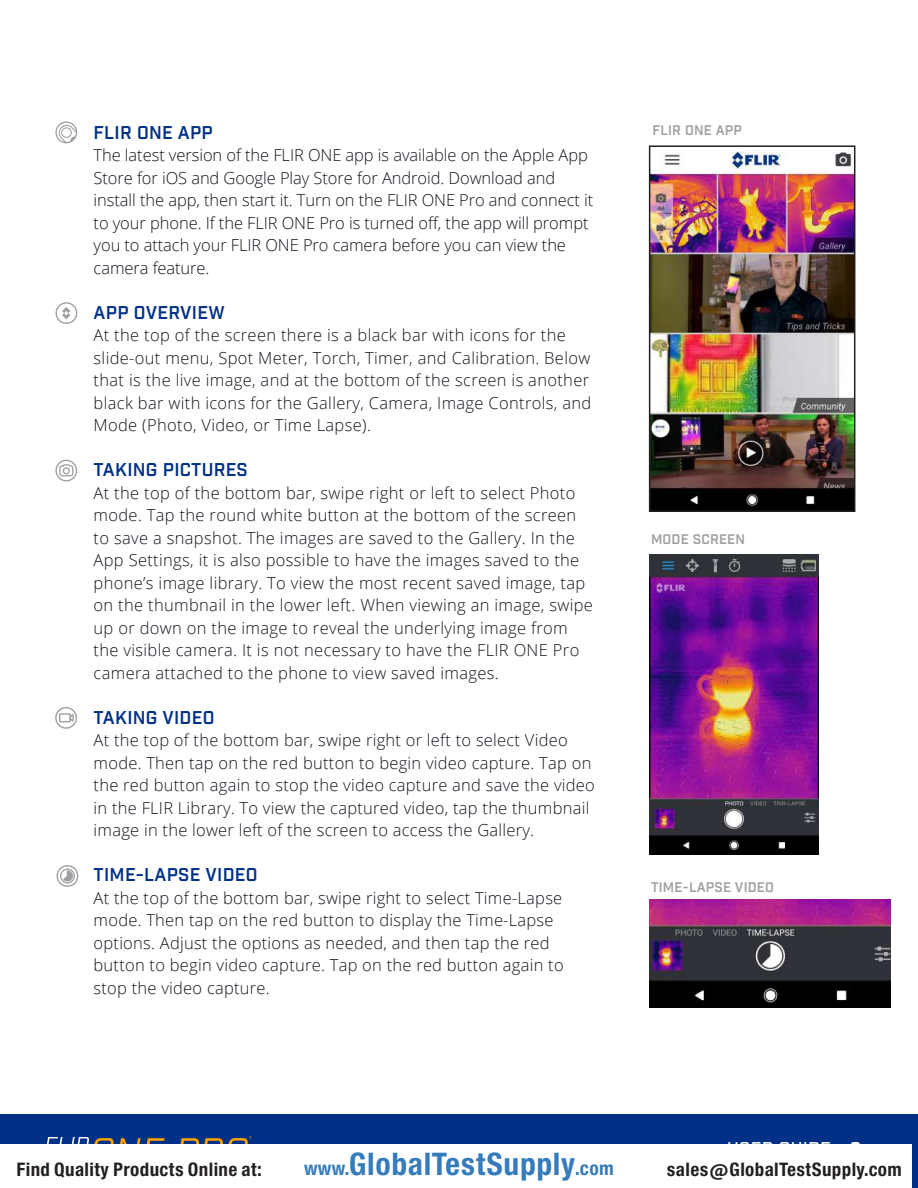
<style>
.page{position:relative;width:918px;height:1188px;background:#fff}
.page>*{position:absolute;margin:0;border:0;box-sizing:border-box;transform-origin:0 0}
.t1{font:29.7px "Europa Gro Nr 2 SBOP Bol Con";letter-spacing:.02em;color:#367bbc}
.t2{font:600 18px "Industry";letter-spacing:.015em;color:#003186}
.t3{font:500 18px "Industry";letter-spacing:.015em;color:#fff}
.t4{font:17.85px "Europa Gro Nr 2 SBOP Bol Con";letter-spacing:.02em;color:#231f20}
.t5{font:300 16.5px/22.5px "Open Sans";letter-spacing:.015em;color:#16121f}
.t6{font:300 16.5px/22.5px "Open Sans";letter-spacing:-.005em;color:#16121f}
.t7{font:600 13.5px "Industry";letter-spacing:.015em;color:#9d9fa2}
.s1{font-weight:700}
.s2{font-size:18.3px}
</style>
<div class="page">
<div style="left:0;top:1114px;width:918px;height:74px;background:#003186"></div>
<svg style="left:45px;top:1137px;width:120px;height:8px"></svg>
<svg style="left:177px;top:1136px;width:75px;height:9px"></svg>
<svg style="left:57px;top:865px;width:21px;height:22px"></svg>
<svg style="left:56px;top:302px;width:21px;height:22px"></svg>
<svg style="left:55px;top:460px;width:22px;height:22px"></svg>
<svg style="left:55px;top:707px;width:22px;height:22px"></svg>
<img style="left:652px;top:151px;width:200px;height:358px">
<div style="left:649px;top:145px;width:206px;height:367px;border:2px solid #231f20"></div>
<img style="left:650px;top:554px;width:169px;height:301px">
<img style="left:650px;top:899px;width:241px;height:108px">
<svg style="left:55px;top:122px;width:22px;height:21px"></svg>
<div style="left:0;top:1145px;width:911px;height:43px;background:#fff"></div>
<p class="t2" style="left:94px;top:121px;width:121px">FLIR ONE APP</p>
<p class="t6" style="left:94px;top:143px;width:501px">The latest version of the FLIR ONE app is available on the Apple App Store for iOS and Google Play Store for Android. Download and install the app, then start it. Turn on the FLIR ONE Pro and connect it to your phone. If the FLIR ONE Pro is turned off, the app will prompt you to attach your FLIR ONE Pro camera before you can view the camera feature.</p>
<p class="t2" style="left:94px;top:301px;width:133px">APP OVERVIEW</p>
<p class="t5" style="left:94px;top:323px;width:499px">At the top of the screen there is a black bar with icons for the slide-out menu, Spot Meter, Torch, Timer, and Calibration. Below that is the live image, and at the bottom of the screen is another black bar with icons for the Gallery, Camera, Image Controls, and Mode (Photo, Video, or Time Lapse).</p>
<p class="t2" style="left:94px;top:459px;width:156px">TAKING PICTURES</p>
<p class="t5" style="left:94px;top:481px;width:501px">At the top of the bottom bar, swipe right or left to select Photo mode. Tap the round white button at the bottom of the screen to save a snapshot. The images are saved to the Gallery. In the App Settings, it is also possible to have the images saved to the phone’s image library. To view the most recent saved image, tap on the thumbnail in the lower left. When viewing an image, swipe up or down on the image to reveal the underlying image from the visible camera. It is not necessary to have the FLIR ONE Pro camera attached to the phone to view saved images.</p>
<p class="t2" style="left:94px;top:706px;width:122px">TAKING VIDEO</p>
<p class="t5" style="left:94px;top:728px;width:503px">At the top of the bottom bar, swipe right or left to select Video mode. Then tap on the red button to begin video capture. Tap on the red button again to stop the video capture and save the video in the FLIR Library. To view the captured video, tap the thumbnail image in the lower left of the screen to access the Gallery.</p>
<p class="t2" style="left:94px;top:864px;width:165px">TIME-LAPSE VIDEO</p>
<p class="t5" style="left:94px;top:886px;width:472px">At the top of the bottom bar, swipe right to select Time-Lapse mode. Then tap on the red button to display the Time-Lapse options. Adjust the options as needed, and then tap the red button to begin video capture. Tap on the red button again to stop the video capture.</p>
<p class="t7" style="left:652px;top:122px;width:91px">FLIR ONE APP</p>
<p class="t7" style="left:651px;top:531px;width:96px">MODE SCREEN</p>
<p class="t7" style="left:651px;top:879px;width:124px">TIME-LAPSE VIDEO</p>
<p class="t3" style="left:727px;top:1138px;width:136px">USER GUIDE <span class="s1">3</span></p>
<p class="t4" style="left:16px;top:1159px;width:247px">Find Quality Products Online at:</p>
<h1 class="t1" style="left:304px;top:1147px;width:311px"><span class="s2">www.</span>GlobalTestSupply<span class="s2">.com</span></h1>
<p class="t4" style="left:667px;top:1159px;width:236px">sales@GlobalTestSupply.com</p>
</div>
